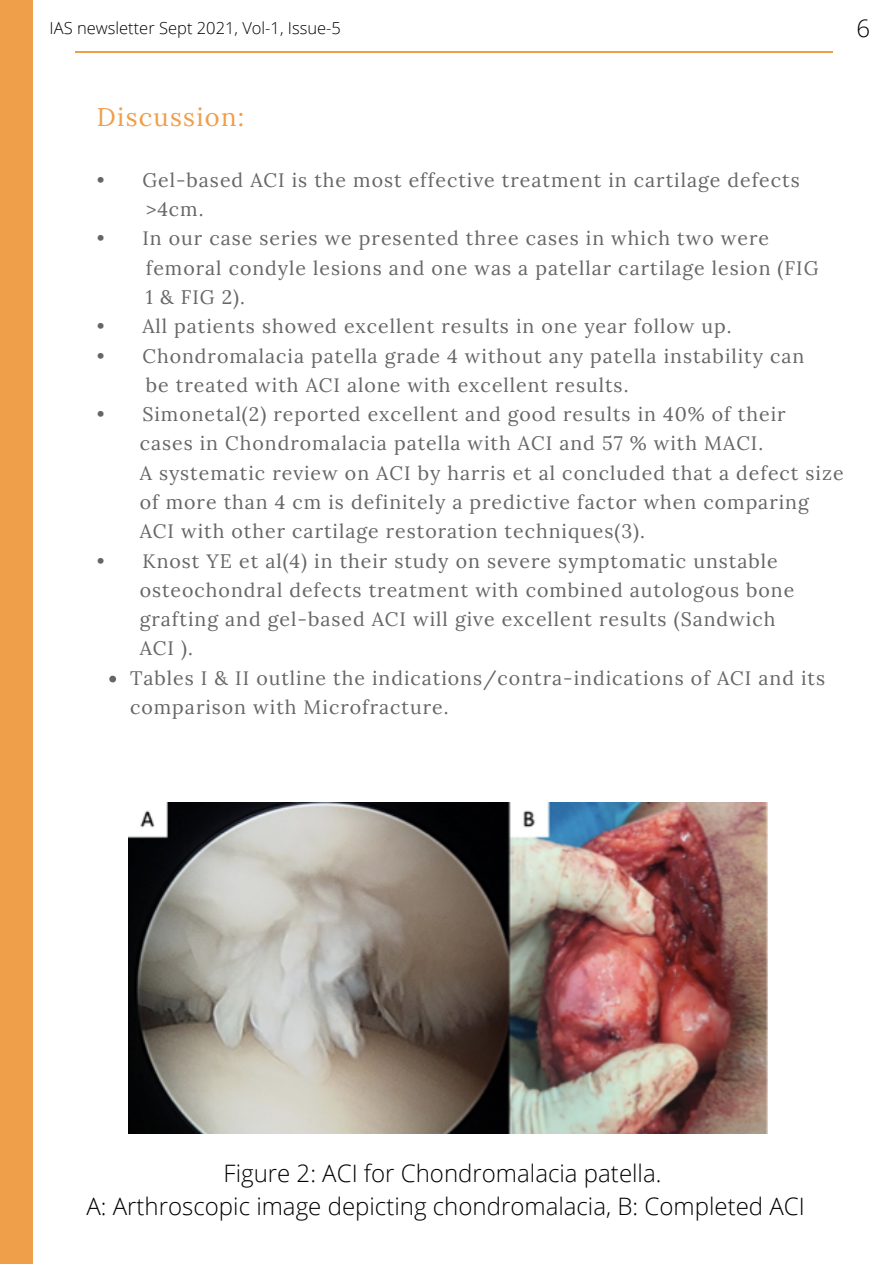
<style>
.page{position:relative;width:894px;height:1264px;background:#fff}
.page>*{position:absolute;margin:0;border:0;box-sizing:border-box;transform-origin:0 0}
.t1{font:25.5px "Lora";letter-spacing:.05em;color:#ef9e4a}
.t2{font:300 24px "Open Sans";color:#000}
.t3{font:19.5px/29.2px "Lora";letter-spacing:.05em;color:#666}
.t4{font:300 16.5px "Open Sans";color:#000}
</style>
<div class="page">
<div style="left:0;top:0;width:33px;height:1263px;background:#ef9e4a"></div>
<hr style="left:75px;top:52px;width:757px;height:1px;background:#ef9e4a">
<svg style="left:109px;top:675px;width:7px;height:7px"></svg>
<img style="left:128px;top:803px;width:639px;height:329px">
<p class="t4" style="left:50px;top:16px;width:293px">IAS newsletter Sept 2021, Vol-1, Issue-5</p>
<p class="t2" style="left:856px;top:11px;width:15px">6</p>
<p class="t1" style="left:97px;top:100px;width:149px">Discussion:</p>
<p class="t3" style="left:97px;top:165px;width:704px">• Gel-based ACI is the most effective treatment in cartilage defects</p>
<p class="t3" style="left:146px;top:194px;width:59px">&gt;4cm.</p>
<p class="t3" style="left:97px;top:223px;width:673px">• In our case series we presented three cases in which two were</p>
<p class="t3" style="left:146px;top:253px;width:674px">femoral condyle lesions and one was a patellar cartilage lesion (FIG</p>
<p class="t3" style="left:146px;top:282px;width:101px">1 &amp; FIG 2).</p>
<p class="t3" style="left:97px;top:311px;width:636px">• All patients showed excellent results in one year follow up.</p>
<p class="t3" style="left:97px;top:341px;width:708px">• Chondromalacia patella grade 4 without any patella instability can</p>
<p class="t3" style="left:146px;top:370px;width:484px">be treated with ACI alone with excellent results.</p>
<p class="t3" style="left:97px;top:399px;width:690px">• Simonetal(2) reported excellent and good results in 40% of their</p>
<p class="t3" style="left:140px;top:428px;width:625px">cases in Chondromalacia patella with ACI and 57 % with MACI.</p>
<p class="t3" style="left:140px;top:458px;width:705px">A systematic review on ACI by harris et al concluded that a defect size</p>
<p class="t3" style="left:140px;top:487px;width:670px">of more than 4 cm is definitely a predictive factor when comparing</p>
<p class="t3" style="left:140px;top:516px;width:506px">ACI with other cartilage restoration techniques(3).</p>
<p class="t3" style="left:97px;top:545px;width:682px">• Knost YE et al(4) in their study on severe symptomatic unstable</p>
<p class="t3" style="left:140px;top:575px;width:656px">osteochondral defects treatment with combined autologous bone</p>
<p class="t3" style="left:140px;top:604px;width:637px">grafting and gel-based ACI will give excellent results (Sandwich</p>
<p class="t3" style="left:140px;top:633px;width:55px">ACI ).</p>
<p class="t3" style="left:130px;top:663px;width:696px">Tables I &amp; II outline the indications/contra-indications of ACI and its comparison with Microfracture.</p>
<p class="t2" style="left:223px;top:1156px;width:439px">Figure 2: ACI for Chondromalacia patella.</p>
<p class="t2" style="left:86px;top:1189px;width:719px">A: Arthroscopic image depicting chondromalacia, B: Completed ACI</p>
</div>
